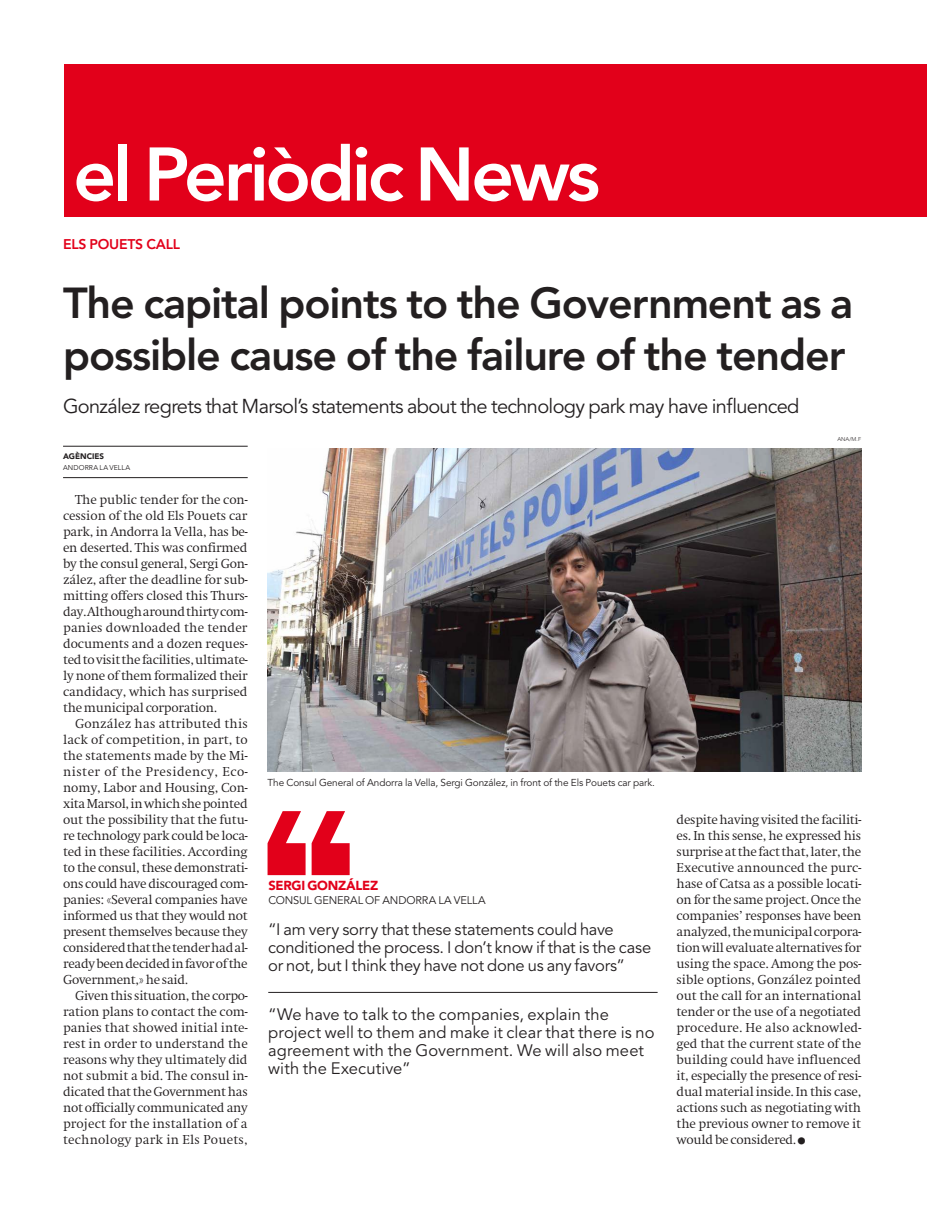
<style>
.page{position:relative;width:927px;height:1220px;background:#fff}
.page>*{position:absolute;margin:0;border:0;box-sizing:border-box;transform-origin:0 0}
.t1{font:800 75px "Avenir LT Std";letter-spacing:-.045em;color:#fff}
.t2{font:800 43px/52px "Avenir LT Std";letter-spacing:-.025em;color:#231f20}
.t3{font:20px "Avenir LT Std";letter-spacing:-.035em;color:#231f20}
.t4{font:16.5px/18px "Avenir LT Std";color:#231f20}
.t5{font:800 14px "Avenir LT Std";letter-spacing:-.015em;color:#e2001a}
.t6{font:900 13px "Avenir LT Std";letter-spacing:-.025em;color:#e2001a}
.t7{font:300 12.5px/16px "Swift ND Std";letter-spacing:-.015em;color:#231f20;text-align:justify}
.t8{font:11px "Avenir LT Std";letter-spacing:-.01em;color:#231f20}
.t9{font:10px "Avenir LT Std";letter-spacing:-.01em;color:#231f20}
.t10{font:900 8px "Avenir LT Std";color:#231f20}
.t11{font:7px "Avenir LT Std";letter-spacing:.015em;color:#231f20}
.t12{font:300 5.5px "Avenir LT Std";color:#231f20}
</style>
<div class="page">
<div style="left:64px;top:64px;width:863px;height:153px;background:#e2001a"></div>
<img style="left:268px;top:448px;width:593px;height:323px">
<hr style="left:63px;top:446px;width:185px;height:1px;background:#231f20">
<hr style="left:63px;top:477px;width:185px;height:1px;background:#231f20">
<svg style="left:312px;top:811px;width:38px;height:64px"></svg>
<svg style="left:267px;top:811px;width:38px;height:64px"></svg>
<hr style="left:268px;top:992px;width:389px;height:1px;background:#231f20">
<h1 class="t1" style="left:73px;top:130px;width:528px">el Periòdic News</h1>
<p class="t5" style="left:63px;top:236px;width:118px">ELS POUETS CALL</p>
<h2 class="t2" style="left:63px;top:277px;width:791px">The capital points to the Government as a possible cause of the failure of the tender</h2>
<h3 class="t3" style="left:63px;top:395px;width:738px">González regrets that Marsol’s statements about the technology park may have influenced</h3>
<p class="t10" style="left:63px;top:452px;width:43px">AGÈNCIES</p>
<p class="t11" style="left:63px;top:464px;width:69px">ANDORRA LA VELLA</p>
<p class="t12" style="left:837px;top:436px;width:25px">ANA/M.F</p>
<p class="t7" style="left:63px;top:492px;width:186px;text-indent:12px">The public tender for the con&shy;cession of the old Els Pouets car park, in Andorra la Vella, has be&shy;en deserted. This was confirmed by the consul general, Sergi Gon&shy;zález, after the deadline for sub&shy;mitting offers closed this Thurs&shy;day. Although around thirty com&shy;panies downloaded the tender documents and a dozen reques&shy;ted to visit the facilities, ultimate&shy;ly none of them formalized their candidacy, which has surprised the municipal corporation.</p>
<p class="t7" style="left:63px;top:716px;width:186px;text-indent:12px">González has attributed this lack of competition, in part, to the statements made by the Mi&shy;nister of the Presidency, Eco&shy;nomy, Labor and Housing, Con&shy;xita Marsol, in which she pointed out the possibility that the futu&shy;re technology park could be loca&shy;ted in these facilities. According to the consul, these demonstrati&shy;ons could have discouraged com&shy;panies: «Several companies have informed us that they would not present themselves because they considered that the tender had al&shy;ready been decided in favor of the Government,» he said.</p>
<p class="t7" style="left:63px;top:988px;width:186px;text-indent:12px">Given this situation, the corpo&shy;ration plans to contact the com&shy;panies that showed initial inte&shy;rest in order to understand the reasons why they ultimately did not submit a bid. The consul in&shy;dicated that the Government has not officially communicated any project for the installation of a technology park in Els Pouets,</p>
<p class="t9" style="left:267px;top:777px;width:389px">The Consul General of Andorra la Vella, Sergi González, in front of the Els Pouets car park.</p>
<p class="t6" style="left:268px;top:878px;width:111px">SERGI GONZÁLEZ</p>
<p class="t8" style="left:268px;top:894px;width:219px">CONSUL GENERAL OF ANDORRA LA VELLA</p>
<h3 class="t4" style="left:268px;top:920px;width:384px">“I am very sorry that these statements could have conditioned the process. I don’t know if that is the case or not, but I think they have not done us any favors”</h3>
<h3 class="t4" style="left:268px;top:1006px;width:388px">“We have to talk to the companies, explain the project well to them and make it clear that there is no agreement with the Government. We will also meet with the Executive”</h3>
<p class="t7" style="left:676px;top:812px;width:186px">despite having visited the faciliti&shy;es. In this sense, he expressed his surprise at the fact that, later, the Executive announced the purc&shy;hase of Catsa as a possible locati&shy;on for the same project. Once the companies’ responses have been analyzed, the municipal corpora&shy;tion will evaluate alternatives for using the space. Among the pos&shy;sible options, González pointed out the call for an international tender or the use of a negotiated procedure. He also acknowled&shy;ged that the current state of the building could have influenced it, especially the presence of resi&shy;dual material inside. In this case, actions such as negotiating with the previous owner to remove it would be considered.</p>
</div>
